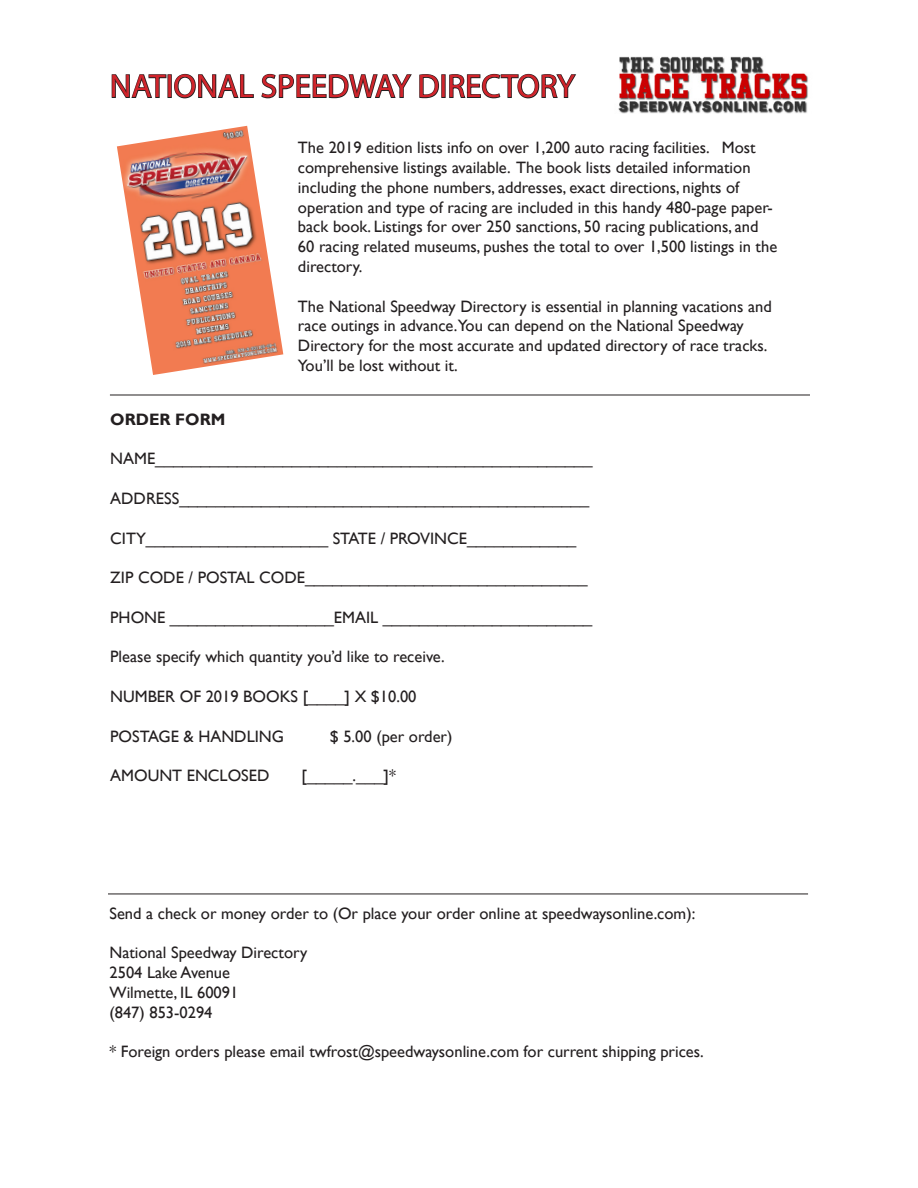
<style>
.page{position:relative;width:918px;height:1188px;background:#fff}
.page>*{position:absolute;margin:0;border:0;box-sizing:border-box;transform-origin:0 0}
.t1{font:33px "Myriad Pro";color:#d1232a}
.t2{font:16.5px/19.8px "Gill Sans";color:#231f20}
.t3{font:700 16.5px "Gill Sans";color:#231f20}
</style>
<div class="page">
<img style="left:618px;top:56px;width:190px;height:58px">
<svg style="left:111px;top:74px;width:56px;height:24px"></svg>
<div style="left:167px;top:74px;width:5px;height:24px;border:2px solid #231f20"></div>
<svg style="left:174px;top:73px;width:266px;height:26px"></svg>
<div style="left:441px;top:74px;width:5px;height:24px;border:2px solid #231f20"></div>
<svg style="left:449px;top:73px;width:127px;height:26px"></svg>
<hr style="left:110px;top:395px;width:700px;height:1px;background:#231f20">
<hr style="left:108px;top:894px;width:700px;height:1px;background:#231f20">
<img style="left:117px;top:126px;width:166px;height:249px">
<p class="t1" style="left:110px;top:66px;width:467px">NATIONAL SPEEDWAY DIRECTORY</p>
<p class="t2" style="left:298px;top:138px;width:481px">The 2019 edition lists info on over 1,200 auto racing facilities. Most comprehensive listings available. The book lists detailed information including the phone numbers, addresses, exact directions, nights of operation and type of racing are included in this handy 480-page paper&shy;back book. Listings for over 250 sanctions, 50 racing publications, and 60 racing related museums, pushes the total to over 1,500 listings in the directory.</p>
<p class="t2" style="left:298px;top:297px;width:475px">The National Speedway Directory is essential in planning vacations and race outings in advance.You can depend on the National Speedway Directory for the most accurate and updated directory of race tracks.<br>You’ll be lost without it.</p>
<p class="t3" style="left:110px;top:409px;width:117px">ORDER FORM</p>
<p class="t2" style="left:110px;top:449px;width:484px">NAME________________________________________________</p>
<p class="t2" style="left:110px;top:489px;width:480px">ADDRESS_____________________________________________</p>
<p class="t2" style="left:110px;top:529px;width:468px">CITY____________________ STATE / PROVINCE____________</p>
<p class="t2" style="left:110px;top:568px;width:479px">ZIP CODE / POSTAL CODE_______________________________</p>
<p class="t2" style="left:110px;top:608px;width:484px">PHONE __________________EMAIL _______________________</p>
<p class="t2" style="left:110px;top:647px;width:336px">Please specify which quantity you’d like to receive.</p>
<p class="t2" style="left:110px;top:687px;width:308px">NUMBER OF 2019 BOOKS [____] X $10.00</p>
<p class="t2" style="left:110px;top:727px;width:175px">POSTAGE &amp; HANDLING</p>
<p class="t2" style="left:330px;top:727px;width:124px">$ 5.00 (per order)</p>
<p class="t2" style="left:110px;top:766px;width:161px">AMOUNT ENCLOSED</p>
<p class="t2" style="left:302px;top:766px;width:96px">[_____.___]*</p>
<p class="t2" style="left:110px;top:904px;width:587px">Send a check or money order to (Or place your order online at speedwaysonline.com):</p>
<p class="t2" style="left:110px;top:943px;width:199px">National Speedway Directory</p>
<p class="t2" style="left:110px;top:963px;width:122px">2504 Lake Avenue</p>
<p class="t2" style="left:110px;top:983px;width:130px">Wilmette, IL 60091</p>
<p class="t2" style="left:110px;top:1003px;width:105px">(847) 853-0294</p>
<p class="t2" style="left:110px;top:1042px;width:596px">* Foreign orders please email twfrost@speedwaysonline.com for current shipping prices.</p>
</div>
